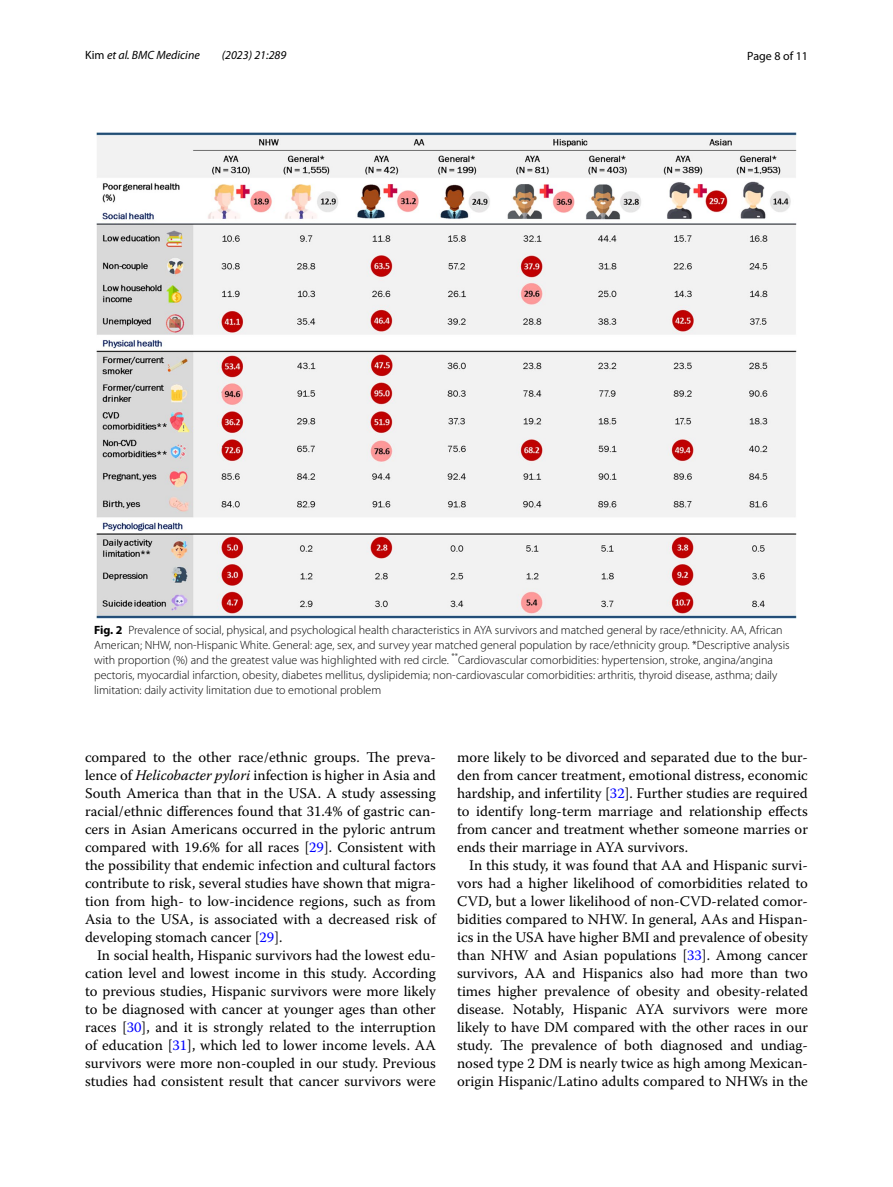
<style>
.page{position:relative;width:893px;height:1187px;background:#fff}
.page>*{position:absolute;margin:0;border:0;box-sizing:border-box;transform-origin:0 0}
.t1{font:14.7px/18px "Warnock Pro";color:#000;text-align:justify}
.t2{font:300 12px/15px "Myriad Pro";color:#000}
.t3{font:italic 12px "Myriad Pro";color:#000}
.t4{font:12px "Myriad Pro";color:#000}
.s1{font-style:normal}
.s2{font-weight:700}
.s3{font-style:italic}
.s4{color:#00f}
</style>
<div class="page">
<img style="left:96px;top:133px;width:701px;height:486px">
<p class="t3" style="left:85px;top:48px;width:116px"><span class="s1">Kim</span> et al. BMC Medicine</p>
<p class="t3" style="left:222px;top:48px;width:66px">(2023) 21:289</p>
<p class="t4" style="left:747px;top:48px;width:62px">Page 8 of 11</p>
<p class="t2" style="left:94px;top:622px;width:697px"><span class="s2">Fig. 2</span> Prevalence of social, physical, and psychological health characteristics in AYA survivors and matched general by race/ethnicity. AA, African American; NHW, non-Hispanic White. General: age, sex, and survey year matched general population by race/ethnicity group. *Descriptive analysis with proportion (%) and the greatest value was highlighted with red circle. <sup>**</sup>Cardiovascular comorbidities: hypertension, stroke, angina/angina pectoris, myocardial infarction, obesity, diabetes mellitus, dyslipidemia; non-cardiovascular comorbidities: arthritis, thyroid disease, asthma; daily limitation: daily activity limitation due to emotional problem</p>
<p class="t1" style="left:85px;top:747px;width:352px">compared to the other race/ethnic groups. The preva&shy;lence of <span class="s3">Helicobacter pylori</span> infection is higher in Asia and South America than that in the USA. A study assessing racial/ethnic differences found that 31.4% of gastric can&shy;cers in Asian Americans occurred in the pyloric antrum compared with 19.6% for all races [<span class="s4">29</span>]. Consistent with the possibility that endemic infection and cultural factors contribute to risk, several studies have shown that migra&shy;tion from high- to low-incidence regions, such as from Asia to the USA, is associated with a decreased risk of developing stomach cancer [<span class="s4">29</span>].</p>
<p class="t1" style="left:85px;top:945px;width:352px;text-indent:12px">In social health, Hispanic survivors had the lowest edu&shy;cation level and lowest income in this study. According to previous studies, Hispanic survivors were more likely to be diagnosed with cancer at younger ages than other races [<span class="s4">30</span>], and it is strongly related to the interruption of education [<span class="s4">31</span>], which led to lower income levels. AA survivors were more non-coupled in our study. Previous studies had consistent result that cancer survivors were</p>
<p class="t1" style="left:457px;top:747px;width:352px">more likely to be divorced and separated due to the bur&shy;den from cancer treatment, emotional distress, economic hardship, and infertility [<span class="s4">32</span>]. Further studies are required to identify long-term marriage and relationship effects from cancer and treatment whether someone marries or ends their marriage in AYA survivors.</p>
<p class="t1" style="left:457px;top:855px;width:352px;text-indent:12px">In this study, it was found that AA and Hispanic survi&shy;vors had a higher likelihood of comorbidities related to CVD, but a lower likelihood of non-CVD-related comor&shy;bidities compared to NHW. In general, AAs and Hispan&shy;ics in the USA have higher BMI and prevalence of obesity than NHW and Asian populations [<span class="s4">33</span>]. Among cancer survivors, AA and Hispanics also had more than two times higher prevalence of obesity and obesity-related disease. Notably, Hispanic AYA survivors were more likely to have DM compared with the other races in our study. The prevalence of both diagnosed and undiag&shy;nosed type 2 DM is nearly twice as high among Mexican&shy;origin Hispanic/Latino adults compared to NHWs in the</p>
</div>
